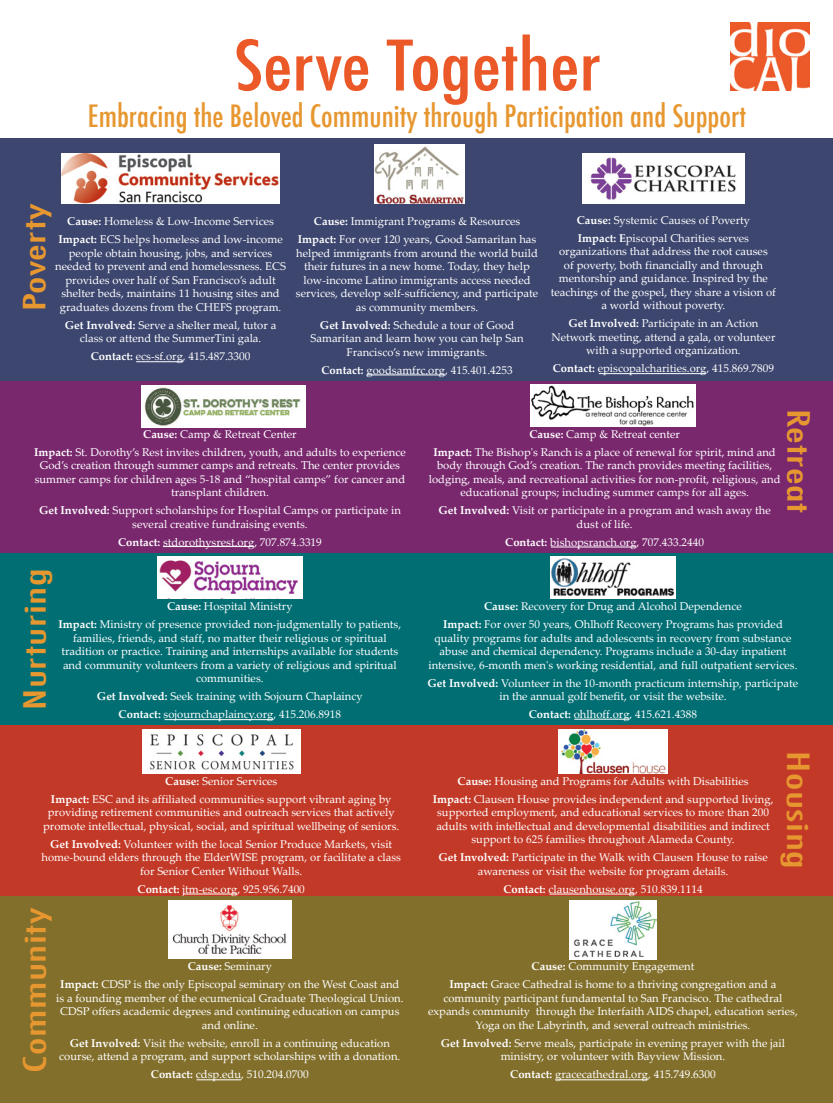
<style>
.page{position:relative;width:833px;height:1103px;background:#fff}
.page>*{position:absolute;margin:0;border:0;box-sizing:border-box;transform-origin:0 0}
.t1{font:500 condensed 67.5px "Futura";color:#ec5929;scale:1.17 1}
.t2{font:500 condensed 30px "Futura";color:#e79730}
.t3{font:500 condensed 30px "Futura";color:#e79730;scale:1.5 1}
.t4{font:11.25px/13.5px "Palatino Linotype";color:#fff;text-align:center}
.s1{font-weight:700}
</style>
<div class="page">
<div style="left:0;top:138px;width:832px;height:243px;background:#3c466e"></div>
<div style="left:0;top:381px;width:832px;height:172px;background:#79286e"></div>
<div style="left:0;top:553px;width:832px;height:172px;background:#006e73"></div>
<div style="left:0;top:724px;width:832px;height:172px;background:#c33927"></div>
<div style="left:0;top:896px;width:832px;height:206px;background:#826f2c"></div>
<img style="left:582px;top:154px;width:162px;height:50px">
<img style="left:374px;top:144px;width:91px;height:60px">
<img style="left:141px;top:386px;width:164px;height:41px">
<img style="left:157px;top:556px;width:145px;height:42px">
<img style="left:730px;top:22px;width:79px;height:68px">
<img style="left:550px;top:556px;width:125px;height:42px">
<img style="left:169px;top:900px;width:122px;height:58px">
<img style="left:61px;top:154px;width:219px;height:50px">
<img style="left:142px;top:729px;width:158px;height:44px">
<img style="left:559px;top:729px;width:108px;height:44px">
<img style="left:569px;top:900px;width:87px;height:59px">
<img style="left:530px;top:385px;width:165px;height:41px">
<hr style="left:136px;top:361px;width:47px;height:1px;background:#fff">
<hr style="left:366px;top:374px;width:78px;height:1px;background:#fff">
<hr style="left:598px;top:373px;width:107px;height:1px;background:#fff">
<hr style="left:163px;top:546px;width:91px;height:1px;background:#fff">
<hr style="left:551px;top:546px;width:84px;height:1px;background:#fff">
<hr style="left:164px;top:719px;width:109px;height:1px;background:#fff">
<hr style="left:574px;top:719px;width:54px;height:1px;background:#fff">
<hr style="left:183px;top:893px;width:54px;height:1px;background:#fff">
<hr style="left:549px;top:893px;width:85px;height:1px;background:#fff">
<hr style="left:196px;top:1079px;width:45px;height:1px;background:#fff">
<hr style="left:556px;top:1079px;width:91px;height:1px;background:#fff">
<h1 class="t1" style="left:234px;top:22px;width:315px">Serve Together</h1>
<h2 class="t2" style="left:88px;top:97px;width:659px">Embracing the Beloved Community through Participation and Support</h2>
<h2 class="t3" style="left:15px;top:311px;width:74px;rotate:-90deg">Poverty</h2>
<p class="t4" style="left:59px;top:212px;width:226px;line-height:18px"><span class="s1">Cause:</span> Homeless &amp; Low-Income Services<br><span class="s1">Impact:</span> ECS helps homeless and low-income</p>
<p class="t4" style="left:55px;top:245px;width:232px">people obtain housing, jobs, and services needed to prevent and end homelessness. ECS provides over half of San Francisco’s adult shelter beds, maintains 11 housing sites and graduates dozens from the CHEFS program.</p>
<p class="t4" style="left:65px;top:317px;width:213px"><span class="s1">Get Involved:</span> Serve a shelter meal, tutor a class or attend the SummerTini gala.</p>
<p class="t4" style="left:91px;top:349px;width:161px"><span class="s1">Contact:</span> ecs-sf.org, 415.487.3300</p>
<p class="t4" style="left:298px;top:212px;width:240px;line-height:18px"><span class="s1">Cause:</span> Immigrant Programs &amp; Resources<br><span class="s1">Impact:</span> For over 120 years, Good Samaritan has</p>
<p class="t4" style="left:296px;top:245px;width:244px">helped immigrants from around the world build their futures in a new home. Today, they help low-income Latino immigrants access needed services, develop self-sufficiency, and participate as community members.</p>
<p class="t4" style="left:310px;top:317px;width:214px"><span class="s1">Get Involved:</span> Schedule a tour of Good<br>Samaritan and learn how you can help San<br>Francisco’s new immigrants.</p>
<p class="t4" style="left:321px;top:362px;width:193px"><span class="s1">Contact:</span> goodsamfrc.org, 415.401.4253</p>
<p class="t4" style="left:576px;top:210px;width:175px;line-height:18px;text-align:left"><span class="s1">Cause:</span> Systemic Causes of Poverty<br><span class="s1">Impact: E</span>piscopal Charities serves</p>
<p class="t4" style="left:551px;top:244px;width:226px">organizations that address the root causes<br>of poverty, both financially and through mentorship and guidance. Inspired by the teachings of the gospel, they share a vision of a world without poverty.</p>
<p class="t4" style="left:551px;top:316px;width:225px"><span class="s1">Get Involved:</span> Participate in an Action<br>Network meeting, attend a gala, or volunteer with a supported organization.</p>
<p class="t4" style="left:552px;top:361px;width:223px"><span class="s1">Contact:</span> episcopalcharities.org, 415.869.7809</p>
<p class="t4" style="left:34px;top:424px;width:373px;line-height:18px"><span class="s1">Cause:</span> Camp &amp; Retreat Center<br><span class="s1">Impact:</span> St. Dorothy’s Rest invites children, youth, and adults to experience</p>
<p class="t4" style="left:35px;top:458px;width:372px">God’s creation through summer camps and retreats. The center provides summer camps for children ages 5-18 and “hospital camps” for cancer and transplant children.</p>
<p class="t4" style="left:39px;top:503px;width:363px"><span class="s1">Get Involved:</span> Support scholarships for Hospital Camps or participate in several creative fundraising events.</p>
<p class="t4" style="left:118px;top:534px;width:205px"><span class="s1">Contact:</span> stdorothysrest.org, 707.874.3319</p>
<h2 class="t3" style="left:16px;top:709px;width:96px;rotate:-90deg">Nurturing</h2>
<p class="t4" style="left:58px;top:597px;width:344px;line-height:18px"><span class="s1">Cause:</span> Hospital Ministry<br><span class="s1">Impact:</span> Ministry of presence provided non-judgmentally to patients,</p>
<p class="t4" style="left:61px;top:630px;width:338px">families, friends, and staff, no matter their religious or spiritual tradition or practice. Training and internships available for students and community volunteers from a variety of religious and spiritual communities.</p>
<p class="t4" style="left:97px;top:687px;width:267px;line-height:18px"><span class="s1">Get Involved:</span> Seek training with Sojourn Chaplaincy<br><span class="s1">Contact:</span> sojournchaplaincy.org, 415.206.8918</p>
<p class="t4" style="left:51px;top:771px;width:342px;line-height:18px"><span class="s1">Cause:</span> Senior Services<br><span class="s1">Impact:</span> ESC and its affiliated communities support vibrant aging by</p>
<p class="t4" style="left:43px;top:805px;width:357px">providing retirement communities and outreach services that actively promote intellectual, physical, social, and spiritual wellbeing of seniors.</p>
<p class="t4" style="left:42px;top:836px;width:361px"><span class="s1">Get Involved:</span> Volunteer with the local Senior Produce Markets, visit home-bound elders through the ElderWISE program, or facilitate a class for Senior Center Without Walls.</p>
<p class="t4" style="left:137px;top:881px;width:169px"><span class="s1">Contact:</span> jtm-esc.org, 925.956.7400</p>
<h2 class="t3" style="left:16px;top:1072px;width:112px;rotate:-90deg">Community</h2>
<p class="t4" style="left:60px;top:957px;width:340px;line-height:18px"><span class="s1">Cause:</span> Seminary<br><span class="s1">Impact:</span> CDSP is the only Episcopal seminary on the West Coast and</p>
<p class="t4" style="left:56px;top:990px;width:349px">is a founding member of the ecumenical Graduate Theological Union.<br>CDSP offers academic degrees and continuing education on campus and online.</p>
<p class="t4" style="left:59px;top:1035px;width:342px"><span class="s1">Get Involved:</span> Visit the website, enroll in a continuing education course, attend a program, and support scholarships with a donation.</p>
<p class="t4" style="left:151px;top:1067px;width:159px"><span class="s1">Contact:</span> cdsp.edu, 510.204.0700</p>
<h2 class="t3" style="left:817px;top:409px;width:71px;rotate:90deg">Retreat</h2>
<p class="t4" style="left:433px;top:424px;width:344px;line-height:18px"><span class="s1">Cause:</span> Camp &amp; Retreat center<br><span class="s1">Impact:</span> The Bishop's Ranch is a place of renewal for spirit, mind and</p>
<p class="t4" style="left:429px;top:458px;width:353px">body through God’s creation. The ranch provides meeting facilities, lodging, meals, and recreational activities for non-profit, religious, and educational groups; including summer camps for all ages.</p>
<p class="t4" style="left:438px;top:503px;width:333px"><span class="s1">Get Involved:</span> Visit or participate in a program and wash away the dust of life.</p>
<p class="t4" style="left:505px;top:534px;width:200px"><span class="s1">Contact:</span> bishopsranch.org, 707.433.2440</p>
<p class="t4" style="left:443px;top:597px;width:341px;line-height:18px"><span class="s1">Cause:</span> Recovery for Drug and Alcohol Dependence<br><span class="s1">Impact:</span> For over 50 years, Ohlhoff Recovery Programs has provided</p>
<p class="t4" style="left:428px;top:630px;width:370px">quality programs for adults and adolescents in recovery from substance abuse and chemical dependency. Programs include a 30-day inpatient intensive, 6-month men's working residential, and full outpatient services.</p>
<p class="t4" style="left:427px;top:675px;width:372px"><span class="s1">Get Involved:</span> Volunteer in the 10-month practicum internship, participate in the annual golf benefit, or visit the website.</p>
<p class="t4" style="left:528px;top:707px;width:170px"><span class="s1">Contact:</span> ohlhoff.org, 415.621.4388</p>
<h2 class="t3" style="left:817px;top:751px;width:80px;rotate:90deg">Housing</h2>
<p class="t4" style="left:432px;top:771px;width:342px;line-height:18px"><span class="s1">Cause:</span> Housing and Programs for Adults with Disabilities<br><span class="s1">Impact:</span> Clausen House provides independent and supported living,</p>
<p class="t4" style="left:436px;top:805px;width:335px">supported employment, and educational services to more than 200 adults with intellectual and developmental disabilities and indirect support to 625 families throughout Alameda County.</p>
<p class="t4" style="left:438px;top:850px;width:331px"><span class="s1">Get Involved:</span> Participate in the Walk with Clausen House to raise awareness or visit the website for program details.</p>
<p class="t4" style="left:503px;top:881px;width:201px"><span class="s1">Contact:</span> clausenhouse.org, 510.839.1114</p>
<p class="t4" style="left:449px;top:957px;width:328px;line-height:18px"><span class="s1">Cause:</span> Community Engagement<br><span class="s1">Impact:</span> Grace Cathedral is home to a thriving congregation and a</p>
<p class="t4" style="left:428px;top:990px;width:371px">community participant fundamental to San Francisco. The cathedral expands community through the Interfaith AIDS chapel, education series,<br>Yoga on the Labyrinth, and several outreach ministries.</p>
<p class="t4" style="left:441px;top:1035px;width:345px"><span class="s1">Get Involved:</span> Serve meals, participate in evening prayer with the jail ministry, or volunteer with Bayview Mission.</p>
<p class="t4" style="left:510px;top:1067px;width:207px"><span class="s1">Contact:</span> gracecathedral.org, 415.749.6300</p>
</div>
